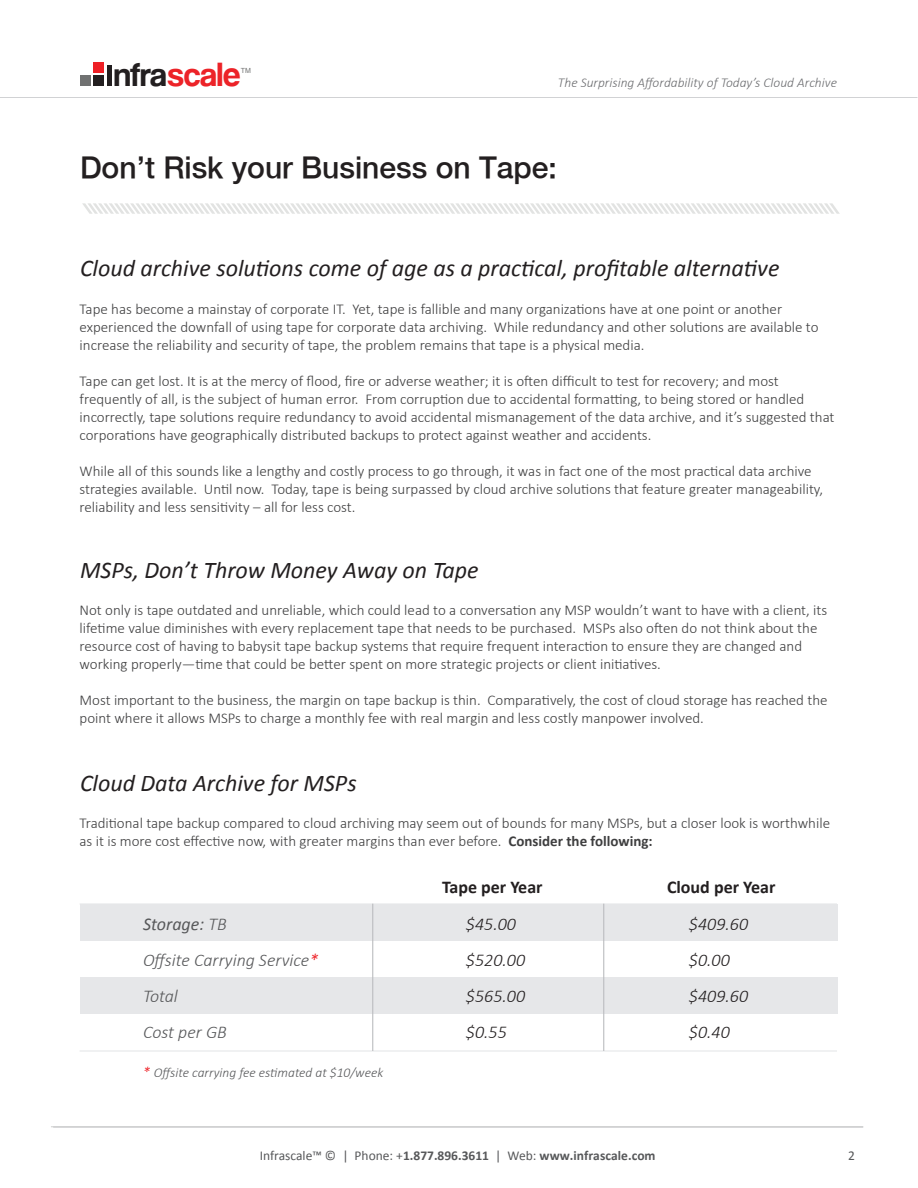
<style>
.page{position:relative;width:918px;height:1188px;background:#fff}
.page>*{position:absolute;margin:0;border:0;box-sizing:border-box;transform-origin:0 0}
.t1{font:34.65px "Coolvetica Rg";color:#ec2328}
.t2{font:500 30px "Helvetica Neue";color:#231f20}
.t3{font:italic 24px "Calibri";color:#231f20}
.t4{font:italic 300 18px/36px "Calibri";color:#231f20}
.t5{font:italic 300 18px/36px "Calibri";color:#57585a}
.t6{font:700 18px "Calibri";color:#231f20}
.t7{font:300 15px/18px "Calibri";color:#3e3e3f}
.t8{font:700 13.5px "Calibri";letter-spacing:.005em;color:#57585a}
.t9{font:italic 300 13.5px "Calibri";color:#6c6d70}
.t10{font:italic 300 13.5px "Calibri";color:#57585a}
.t11{font:13.5px "Calibri";color:#57585a}
.t12{font:7.05px "Arial";color:#707171}
.s1{font-size:34.35px;color:#231f20}
.s2{font-weight:700}
.s3{font-weight:400}
.s4{color:#ee2026}
.s5{font-size:15px;color:#ee2026}
</style>
<div class="page">
<hr style="left:53px;top:1127px;width:810px;height:1px;background:#bcbdc0">
<hr style="left:108px;top:65px;width:4px;height:21px;background:#231f20">
<div style="left:93px;top:63px;width:10px;height:10px;background:#ee2026"></div>
<div style="left:93px;top:75px;width:10px;height:11px;background:#231f20"></div>
<div style="left:80px;top:75px;width:11px;height:11px;background:#707171"></div>
<hr style="left:51px;top:1126px;width:812px;height:1px;background:#cdcece">
<svg style="left:82px;top:203px;width:758px;height:11px"></svg>
<div style="left:80px;top:904px;width:757px;height:37px;background:#e6e7e9"></div>
<div style="left:80px;top:978px;width:757px;height:36px;background:#e6e7e9"></div>
<hr style="left:80px;top:903px;width:757px;height:2px;background:#e6e7e9">
<hr style="left:80px;top:1050px;width:757px;height:2px;background:#e6e7e9">
<hr style="left:372px;top:904px;width:1px;height:147px;background:#bcbdc0">
<hr style="left:603px;top:904px;width:1px;height:147px;background:#bcbdc0">
<hr style="left:0;top:97px;width:918px;height:1px;background:#d1d2d4">
<h1 class="t1" style="left:114px;top:54px;width:128px"><span class="s1">nfra</span>scale</h1>
<p class="t12" style="left:241px;top:66px;width:12px">TM</p>
<p class="t9" style="left:558px;top:74px;width:281px">The Surprising Affordability of Today’s Cloud Archive</p>
<h2 class="t2" style="left:80px;top:150px;width:478px">Don’t Risk your Business on Tape:</h2>
<h3 class="t3" style="left:80px;top:251px;width:701px">Cloud archive solutions come of age as a practical, profitable alternative</h3>
<p class="t7" style="left:80px;top:300px;width:740px">Tape has become a mainstay of corporate IT. Yet, tape is fallible and many organizations have at one point or another experienced the downfall of using tape for corporate data archiving. While redundancy and other solutions are available to increase the reliability and security of tape, the problem remains that tape is a physical media.</p>
<p class="t7" style="left:80px;top:372px;width:756px">Tape can get lost. It is at the mercy of flood, fire or adverse weather; it is often difficult to test for recovery; and most frequently of all, is the subject of human error. From corruption due to accidental formatting, to being stored or handled incorrectly, tape solutions require redundancy to avoid accidental mismanagement of the data archive, and it’s suggested that corporations have geographically distributed backups to protect against weather and accidents.</p>
<p class="t7" style="left:80px;top:462px;width:745px">While all of this sounds like a lengthy and costly process to go through, it was in fact one of the most practical data archive strategies available. Until now. Today, tape is being surpassed by cloud archive solutions that feature greater manageability, reliability and less sensitivity – all for less cost.</p>
<h3 class="t3" style="left:80px;top:553px;width:400px">MSPs, Don’t Throw Money Away on Tape</h3>
<p class="t7" style="left:80px;top:601px;width:749px">Not only is tape outdated and unreliable, which could lead to a conversation any MSP wouldn’t want to have with a client, its lifetime value diminishes with every replacement tape that needs to be purchased. MSPs also often do not think about the resource cost of having to babysit tape backup systems that require frequent interaction to ensure they are changed and working properly—time that could be better spent on more strategic projects or client initiatives.</p>
<p class="t7" style="left:80px;top:691px;width:750px">Most important to the business, the margin on tape backup is thin. Comparatively, the cost of cloud storage has reached the point where it allows MSPs to charge a monthly fee with real margin and less costly manpower involved.</p>
<h3 class="t3" style="left:80px;top:766px;width:278px">Cloud Data Archive for MSPs</h3>
<p class="t7" style="left:80px;top:814px;width:752px">Traditional tape backup compared to cloud archiving may seem out of bounds for many MSPs, but a closer look is worthwhile as it is more cost effective now, with greater margins than ever before. <span class="s2">Consider the following:</span></p>
<p class="t6" style="left:442px;top:875px;width:102px">Tape per Year</p>
<p class="t6" style="left:667px;top:875px;width:110px">Cloud per Year</p>
<p class="t4" style="left:466px;top:906px;width:61px">$45.00 $520.00 $565.00 $0.55</p>
<p class="t5" style="left:143px;top:906px;width:177px"><span class="s3">Storage:</span> TB<br>Offsite Carrying Service<span class="s4">*<br></span>Total<br>Cost per GB</p>
<p class="t4" style="left:689px;top:906px;width:61px">$409.60 $0.00 $409.60 $0.40</p>
<p class="t10" style="left:143px;top:1064px;width:242px"><span class="s5">*</span> Offsite carrying fee estimated at $10/week</p>
<p class="t8" style="left:260px;top:1147px;width:397px"><span class="s3">Infrascale™ © | Phone: +</span>1.877.896.3611 <span class="s3">| Web:</span> www.infrascale.com</p>
<p class="t11" style="left:848px;top:1147px;width:8px">2</p>
</div>
